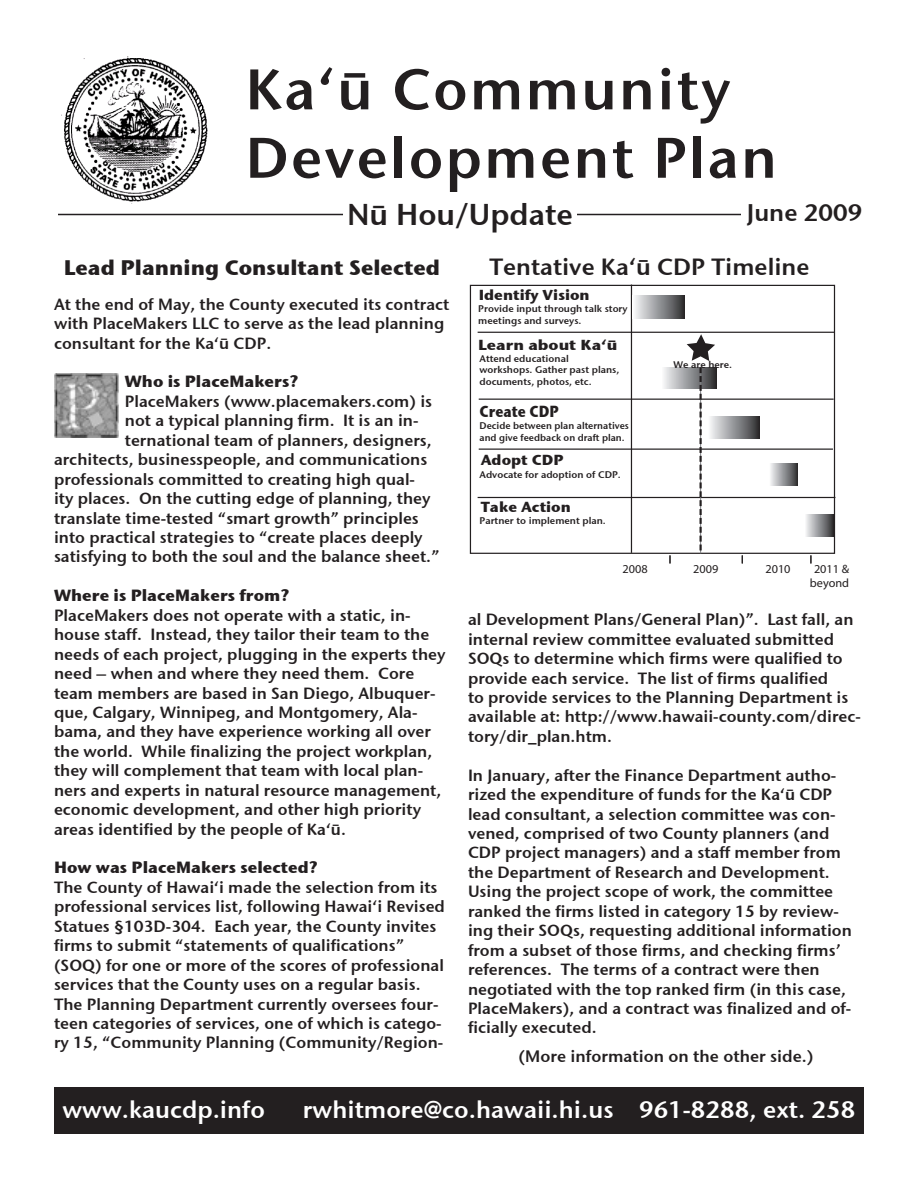
<style>
.page{position:relative;width:918px;height:1188px;background:#fff}
.page>*{position:absolute;margin:0;border:0;box-sizing:border-box;transform-origin:0 0}
.t1{font:57px "Stone Sans Sem ITCTT Semi";letter-spacing:.04em;color:#231f20}
.t2{font:30px "Stone Sans Sem ITCTT Semi";color:#231f20}
.t3{font:24px "Stone Sans Sem ITCTT Semi";color:#fff}
.t4{font:24px "Stone Sans Sem ITCTT Semi";color:#231f20}
.t5{font:23.4px "Stone Sans Sem ITCTT Semi";color:#231f20}
.t6{font:21px "Stone Sans ITCTT Bold";color:#231f20}
.t7{font:16.5px "Stone Sans Sem ITCTT Semi";color:#231f20}
.t8{font:16.2px/19.5px "Stone Sans Sem ITCTT Semi";color:#231f20}
.t9{font:16.2px "Stone Sans ITCTT Bold";color:#231f20}
.t10{font:16.05px "Stone Sans ITCTT Bold";color:#231f20;scale:.85 1}
.t11{font:14.55px "Stone Sans ITCTT Bold";color:#231f20}
.t12{font:14.55px "Stone Sans ITCTT Bold";color:#231f20;scale:1.08 1}
.t13{font:12.15px/14.5px "Myriad";color:#231f20;text-align:center}
.t14{font:9.6px/11.6px "Stone Sans Sem ITCTT Semi";color:#231f20}
</style>
<div class="page">
<img style="left:61px;top:56px;width:147px;height:148px">
<hr style="left:58px;top:214px;width:285px;height:1px;background:#231f20">
<hr style="left:577px;top:214px;width:164px;height:1px;background:#231f20">
<div style="left:54px;top:1088px;width:810px;height:46px;background:#231f20"></div>
<hr style="left:631px;top:285px;width:1px;height:268px;background:#231f20">
<div style="left:632px;top:296px;width:53px;height:22px;background:linear-gradient(to right,#fdfeff,#303033)"></div>
<svg style="left:664px;top:367px;width:52px;height:22px"></svg>
<div style="left:707px;top:417px;width:52px;height:21px;background:linear-gradient(to right,#feffff,#37373a)"></div>
<hr style="left:478px;top:332px;width:356px;height:1px;background:#231f20">
<hr style="left:479px;top:399px;width:355px;height:1px;background:#231f20">
<hr style="left:479px;top:449px;width:354px;height:1px;background:#231f20">
<hr style="left:478px;top:497px;width:357px;height:1px;background:#231f20">
<div style="left:470px;top:285px;width:365px;height:269px;border:1px solid #231f20"></div>
<svg style="left:770px;top:464px;width:28px;height:21px"></svg>
<svg style="left:687px;top:334px;width:28px;height:27px"></svg>
<svg style="left:700px;top:367px;width:2px;height:183px"></svg>
<svg style="left:806px;top:515px;width:27px;height:21px"></svg>
<svg style="left:669px;top:555px;width:2px;height:8px"></svg>
<svg style="left:810px;top:555px;width:2px;height:8px"></svg>
<img style="left:54px;top:374px;width:64px;height:64px">
<p class="t1" style="left:246px;top:42px;width:487px">Kaʻū Community</p>
<p class="t1" style="left:246px;top:110px;width:533px">Development Plan</p>
<p class="t4" style="left:747px;top:193px;width:117px">June 2009</p>
<p class="t2" style="left:347px;top:189px;width:227px">Nū Hou/Update</p>
<p class="t6" style="left:64px;top:249px;width:378px">Lead Planning Consultant Selected</p>
<p class="t8" style="left:54px;top:293px;width:397px">At the end of May, the County executed its contract with PlaceMakers LLC to serve as the lead planning consultant for the Ka‘ū CDP.</p>
<p class="t9" style="left:125px;top:367px;width:175px">Who is PlaceMakers?</p>
<p class="t8" style="left:125px;top:390px;width:309px">PlaceMakers (www.placemakers.com) is</p>
<p class="t8" style="left:125px;top:410px;width:295px">not a typical planning firm. It is an in-</p>
<p class="t8" style="left:125px;top:429px;width:308px">ternational team of planners, designers,</p>
<p class="t8" style="left:54px;top:449px;width:375px">architects, businesspeople, and communications</p>
<p class="t8" style="left:54px;top:468px;width:363px">professionals committed to creating high qual-</p>
<p class="t8" style="left:54px;top:488px;width:378px">ity places. On the cutting edge of planning, they</p>
<p class="t8" style="left:54px;top:507px;width:366px">translate time-tested “smart growth” principles</p>
<p class="t8" style="left:54px;top:526px;width:370px">into practical strategies to “create places deeply</p>
<p class="t8" style="left:54px;top:546px;width:387px">satisfying to both the soul and the balance sheet.”</p>
<p class="t9" style="left:54px;top:581px;width:237px">Where is PlaceMakers from?</p>
<p class="t8" style="left:54px;top:604px;width:393px">PlaceMakers does not operate with a static, in&shy;house staff. Instead, they tailor their team to the needs of each project, plugging in the experts they need – when and where they need them. Core team members are based in San Diego, Albuquer&shy;que, Calgary, Winnipeg, and Montgomery, Ala&shy;bama, and they have experience working all over the world. While finalizing the project workplan, they will complement that team with local plan&shy;ners and experts in natural resource management, economic development, and other high priority areas identified by the people of Ka‘ū.</p>
<p class="t9" style="left:54px;top:853px;width:265px">How was PlaceMakers selected?</p>
<p class="t8" style="left:54px;top:876px;width:392px">The County of Hawai‘i made the selection from its professional services list, following Hawai‘i Revised Statues §103D-304. Each year, the County invites firms to submit “statements of qualifications” (SOQ) for one or more of the scores of professional services that the County uses on a regular basis.<br>The Planning Department currently oversees four&shy;teen categories of services, one of which is catego&shy;ry 15, “Community Planning (Community/Region-</p>
<p class="t5" style="left:489px;top:248px;width:322px">Tentative Kaʻū CDP Timeline</p>
<p class="t11" style="left:479px;top:282px;width:112px">Identify Vision</p>
<p class="t14" style="left:478px;top:302px;width:151px">Provide input through talk story meetings and surveys.</p>
<p class="t12" style="left:478px;top:332px;width:130px">Learn about Kaʻū</p>
<p class="t14" style="left:480px;top:352px;width:141px">Attend educational workshops. Gather past plans, documents, photos, etc.</p>
<p class="t10" style="left:480px;top:397px;width:95px">Create CDP</p>
<p class="t14" style="left:480px;top:419px;width:151px">Decide between plan alternatives and give feedback on draft plan.</p>
<p class="t14" style="left:480px;top:468px;width:143px">Advocate for adoption of CDP.</p>
<p class="t14" style="left:480px;top:514px;width:128px">Partner to implement plan.</p>
<p class="t11" style="left:481px;top:447px;width:84px">Adopt CDP</p>
<p class="t11" style="left:481px;top:494px;width:92px">Take Action</p>
<p class="t13" style="left:622px;top:562px;width:27px">2008</p>
<p class="t14" style="left:674px;top:358px;width:60px">We are here.</p>
<p class="t13" style="left:693px;top:562px;width:27px">2009</p>
<p class="t13" style="left:765px;top:562px;width:27px">2010</p>
<p class="t13" style="left:810px;top:562px;width:41px">2011 &amp; beyond</p>
<p class="t8" style="left:468px;top:609px;width:395px">al Development Plans/General Plan)”. Last fall, an internal review committee evaluated submitted SOQs to determine which firms were qualified to provide each service. The list of firms qualified<br>to provide services to the Planning Department is available at: http://www.hawaii-county.com/direc&shy;tory/dir_plan.htm.</p>
<p class="t8" style="left:468px;top:764px;width:385px">In January, after the Finance Department autho&shy;rized the expenditure of funds for the Ka‘ū CDP lead consultant, a selection committee was con&shy;vened, comprised of two County planners (and CDP project managers) and a staff member from the Department of Research and Development.<br>Using the project scope of work, the committee ranked the firms listed in category 15 by review&shy;ing their SOQs, requesting additional information from a subset of those firms, and checking firms’ references. The terms of a contract were then negotiated with the top ranked firm (in this case, PlaceMakers), and a contract was finalized and of&shy;ficially executed.</p>
<p class="t7" style="left:518px;top:1043px;width:297px">(More information on the other side.)</p>
<p class="t3" style="left:63px;top:1089px;width:204px">www.kaucdp.info</p>
<p class="t3" style="left:303px;top:1089px;width:554px">rwhitmore@co.hawaii.hi.us 961-8288, ext. 258</p>
</div>
